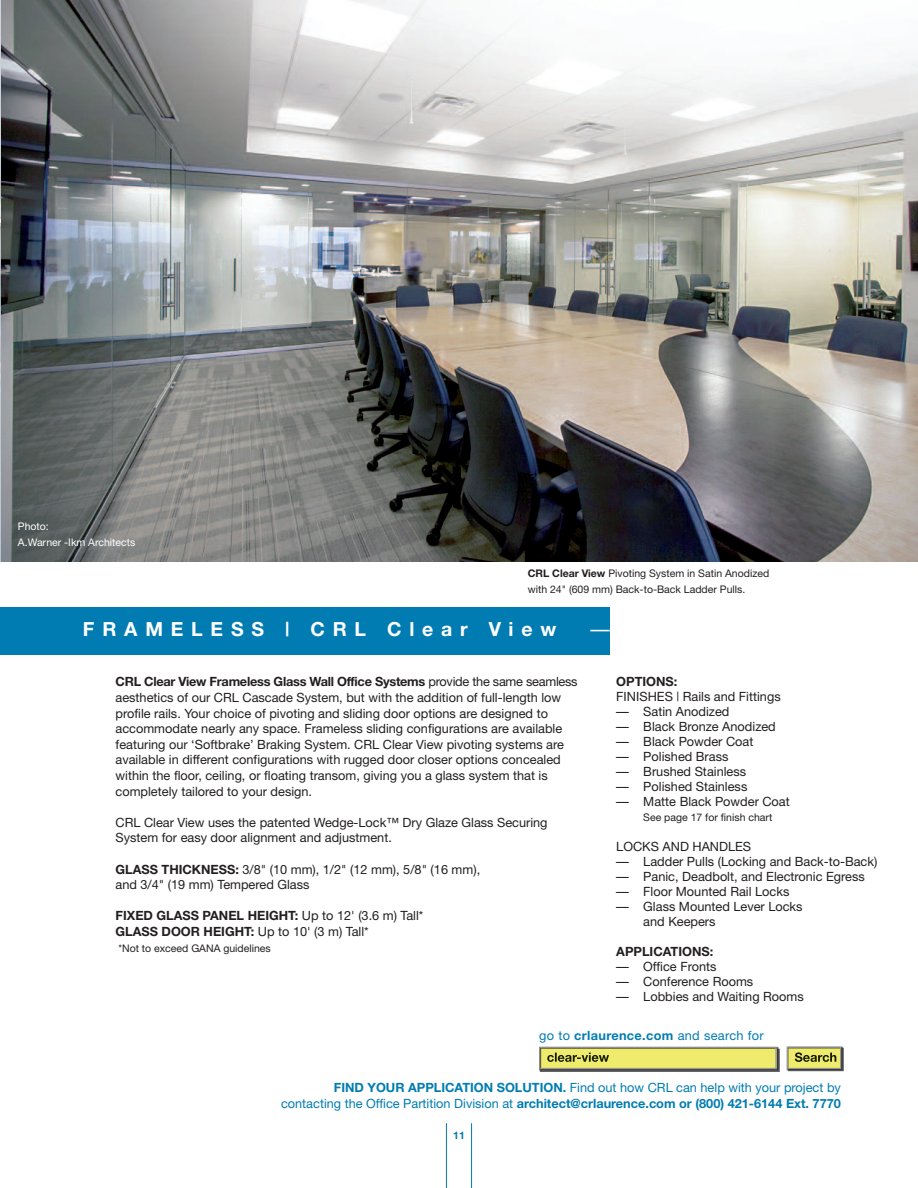
<style>
.page{position:relative;width:918px;height:1188px;background:#fff}
.page>*{position:absolute;margin:0;border:0;box-sizing:border-box;transform-origin:0 0}
.t1{font:700 19.5px "Helvetica Neue";letter-spacing:.4em;color:#fff}
.t2{font:19.5px "Helvetica Neue";color:#fff}
.t3{font:12.75px/15.6px "Helvetica Neue";color:#231f20}
.t4{font:700 12.75px/15.6px "Helvetica Neue";color:#007cb2;text-align:right}
.t5{font:700 12.75px/15.6px "Helvetica Neue";color:#231f20}
.t6{font:12.75px "Helvetica Neue";letter-spacing:.025em;color:#007cb2}
.t7{font:10.5px/15.6px "Helvetica Neue";color:#231f20}
.t8{font:10.5px/15.6px "Helvetica Neue";color:#fff}
.t9{font:700 10.5px "Helvetica Neue";color:#007cb2}
.s1{font-weight:700}
.s2{font-weight:400}
</style>
<div class="page">
<img style="left:0;top:0;width:918px;height:562px">
<hr style="left:471px;top:1123px;width:1px;height:65px;background:#007cb2">
<hr style="left:446px;top:1123px;width:1px;height:65px;background:#007cb2">
<div style="left:0;top:608px;width:610px;height:47px;background:#007cb2"></div>
<img style="left:539px;top:1046px;width:241px;height:26px">
<div style="left:541px;top:1049px;width:233px;height:18px;background:#efec6d"></div>
<img style="left:547px;top:1053px;width:62px;height:9px">
<div style="left:539px;top:1047px;width:237px;height:22px;border:1px solid #939598"></div>
<img style="left:786px;top:1046px;width:58px;height:26px">
<img style="left:789px;top:1049px;width:50px;height:18px">
<img style="left:795px;top:1052px;width:41px;height:10px">
<div style="left:787px;top:1047px;width:54px;height:22px;border:1px solid #939598"></div>
<p class="t8" style="left:18px;top:520px;width:119px">Photo:<br>A.Warner -Ikm Architects</p>
<p class="t7" style="left:528px;top:567px;width:243px"><span class="s1">CRL Clear View</span> Pivoting System in Satin Anodized with 24" (609 mm) Back-to-Back Ladder Pulls.</p>
<h1 class="t1" style="left:83px;top:622px;width:475px">FRAMELESS | CRL Clear View</h1>
<h1 class="t2" style="left:590px;top:622px;width:21px">—</h1>
<p class="t3" style="left:116px;top:675px;width:464px"><span class="s1">CRL Clear View Frameless Glass Wall Office Systems</span> provide the same seamless aesthetics of our CRL Cascade System, but with the addition of full-length low profile rails. Your choice of pivoting and sliding door options are designed to accommodate nearly any space. Frameless sliding configurations are available featuring our ‘Softbrake’ Braking System. CRL Clear View pivoting systems are available in different configurations with rugged door closer options concealed within the floor, ceiling, or floating transom, giving you a glass system that is completely tailored to your design.</p>
<p class="t3" style="left:116px;top:816px;width:434px">CRL Clear View uses the patented Wedge-Lock™ Dry Glaze Glass Securing<br>System for easy door alignment and adjustment.</p>
<p class="t3" style="left:116px;top:863px;width:366px"><span class="s1">GLASS THICKNESS:</span> 3/8" (10 mm), 1/2" (12 mm), 5/8" (16 mm), and 3/4" (19 mm) Tempered Glass</p>
<p class="t5" style="left:116px;top:909px;width:309px">FIXED GLASS PANEL HEIGHT: <span class="s2">Up to 12' (3.6 m) Tall*<br></span>GLASS DOOR HEIGHT: <span class="s2">Up to 10' (3 m) Tall*</span></p>
<p class="t7" style="left:118px;top:941px;width:154px">*Not to exceed GANA guidelines</p>
<p class="t5" style="left:616px;top:675px;width:63px">OPTIONS:</p>
<p class="t3" style="left:616px;top:690px;width:166px">FINISHES | Rails and Fittings</p>
<p class="t3" style="left:616px;top:705px;width:115px">— Satin Anodized</p>
<p class="t3" style="left:616px;top:720px;width:161px">— Black Bronze Anodized</p>
<p class="t3" style="left:616px;top:735px;width:139px">— Black Powder Coat</p>
<p class="t3" style="left:616px;top:750px;width:114px">— Polished Brass</p>
<p class="t3" style="left:616px;top:765px;width:131px">— Brushed Stainless</p>
<p class="t3" style="left:616px;top:780px;width:133px">— Polished Stainless</p>
<p class="t3" style="left:616px;top:795px;width:175px">— Matte Black Powder Coat</p>
<p class="t7" style="left:643px;top:811px;width:130px">See page 17 for finish chart</p>
<p class="t3" style="left:616px;top:840px;width:136px">LOCKS AND HANDLES</p>
<p class="t3" style="left:616px;top:855px;width:263px">— Ladder Pulls (Locking and Back-to-Back)</p>
<p class="t3" style="left:616px;top:870px;width:250px">— Panic, Deadbolt, and Electronic Egress</p>
<p class="t3" style="left:616px;top:885px;width:175px">— Floor Mounted Rail Locks</p>
<p class="t3" style="left:643px;top:901px;width:161px;line-height:15px;text-indent:-27px">— Glass Mounted Lever Locks and Keepers</p>
<p class="t5" style="left:616px;top:945px;width:98px">APPLICATIONS:</p>
<p class="t3" style="left:616px;top:960px;width:102px">— Office Fronts</p>
<p class="t3" style="left:616px;top:975px;width:138px">— Conference Rooms</p>
<p class="t3" style="left:616px;top:990px;width:189px">— Lobbies and Waiting Rooms</p>
<p class="t6" style="left:539px;top:1031px;width:226px">go to <span class="s1">crlaurence.com</span> and search for</p>
<p class="t4" style="left:281px;top:1081px;width:561px">FIND YOUR APPLICATION SOLUTION. <span class="s2">Find out how CRL can help with your project by contacting the Office Partition Division at</span> architect@crlaurence.com or (800) 421-6144 Ext. 7770</p>
<p class="t9" style="left:453px;top:1131px;width:13px">11</p>
</div>
